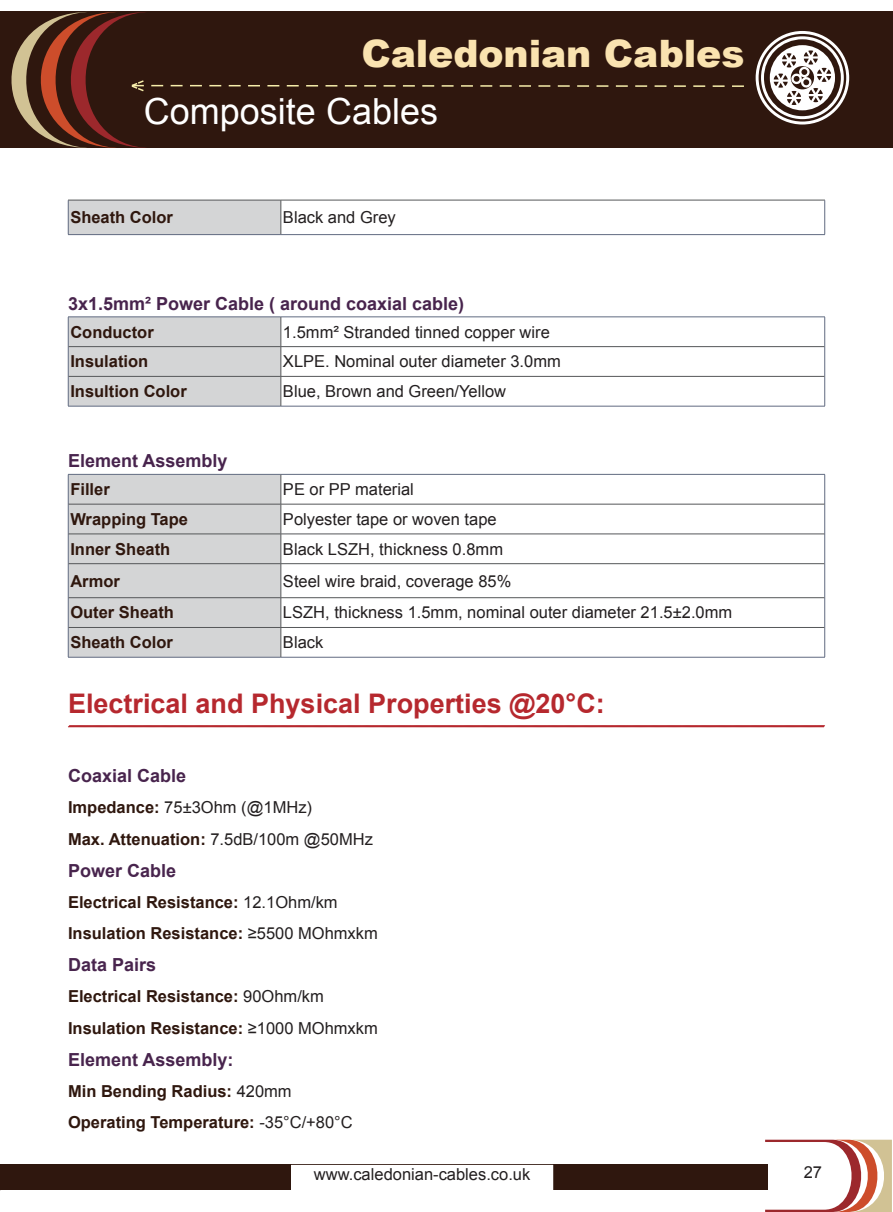
<style>
.page{position:relative;width:893px;height:1212px;background:#fff}
.page>*{position:absolute;margin:0;border:0;box-sizing:border-box;transform-origin:0 0}
.t1{font:900 37.8px "Arial";letter-spacing:-.005em;color:#fae3b0}
.t2{font:36px "Arial";color:#fff}
.t3{font:700 27px "Arial";color:#b6282e}
.t4{font:700 18px "Arial";color:#48244d}
.t5{font:16.5px/31.5px "Arial";color:#231f20}
.t6{font:700 16.5px/31.5px "Arial";color:#2f170e}
.s1{font-weight:700;color:#2f170e}
.s2{font-weight:400;color:#231f20}
</style>
<div class="page">
<svg style="left:765px;top:1140px;width:127px;height:72px"></svg>
<div style="left:0;top:12px;width:893px;height:136px;background:#2f170e"></div>
<svg style="left:756px;top:31px;width:93px;height:94px"></svg>
<svg style="left:11px;top:12px;width:733px;height:136px"></svg>
<div style="left:0;top:1164px;width:767px;height:26px;background:#2f170e"></div>
<div style="left:292px;top:1165px;width:261px;height:26px;background:#fff"></div>
<svg style="left:68px;top:725px;width:757px;height:3px;background:#ca6469"></svg>
<div style="left:68px;top:200px;width:213px;height:35px;background:#d4d5d6"></div>
<hr style="left:68px;top:200px;width:213px;height:1px;background:#555759">
<hr style="left:281px;top:200px;width:544px;height:1px;background:#555759">
<hr style="left:281px;top:200px;width:1px;height:34px;background:#555759">
<hr style="left:68px;top:200px;width:1px;height:34px;background:#616b81">
<hr style="left:824px;top:200px;width:1px;height:34px;background:#616b81">
<hr style="left:68px;top:234px;width:213px;height:1px;background:#616b81">
<hr style="left:281px;top:234px;width:544px;height:1px;background:#616b81">
<hr style="left:281px;top:317px;width:544px;height:1px;background:#616b81">
<hr style="left:824px;top:317px;width:1px;height:30px;background:#616b81">
<svg style="left:824px;top:347px;width:1px;height:29px"></svg>
<hr style="left:824px;top:376px;width:1px;height:30px;background:#616b81">
<hr style="left:68px;top:406px;width:213px;height:1px;background:#616b81">
<hr style="left:281px;top:406px;width:544px;height:1px;background:#616b81">
<hr style="left:281px;top:346px;width:543px;height:1px;background:#555759">
<hr style="left:281px;top:376px;width:543px;height:1px;background:#555759">
<svg style="left:68px;top:317px;width:214px;height:89px;background:#cecfd1"></svg>
<hr style="left:281px;top:474px;width:544px;height:1px;background:#616b81">
<svg style="left:824px;top:475px;width:1px;height:29px"></svg>
<hr style="left:824px;top:504px;width:1px;height:30px;background:#616b81">
<hr style="left:824px;top:534px;width:1px;height:30px;background:#616b81">
<hr style="left:824px;top:564px;width:1px;height:34px;background:#616b81">
<svg style="left:824px;top:598px;width:1px;height:29px"></svg>
<hr style="left:824px;top:627px;width:1px;height:30px;background:#616b81">
<hr style="left:68px;top:657px;width:213px;height:1px;background:#616b81">
<hr style="left:281px;top:657px;width:544px;height:1px;background:#616b81">
<hr style="left:281px;top:504px;width:543px;height:1px;background:#555759">
<hr style="left:281px;top:534px;width:543px;height:1px;background:#555759">
<hr style="left:281px;top:563px;width:543px;height:1px;background:#555759">
<hr style="left:281px;top:597px;width:543px;height:1px;background:#555759">
<hr style="left:281px;top:627px;width:543px;height:1px;background:#555759">
<svg style="left:68px;top:474px;width:214px;height:183px;background:#ced0d1"></svg>
<h1 class="t1" style="left:361px;top:26px;width:384px">Caledonian Cables</h1>
<h2 class="t2" style="left:144px;top:87px;width:296px">Composite Cables</h2>
<p class="t6" style="left:70px;top:202px;width:104px">Sheath Color</p>
<p class="t5" style="left:283px;top:202px;width:114px">Black and Grey</p>
<p class="t4" style="left:68px;top:291px;width:398px">3x1.5mm² Power Cable ( around coaxial cable)</p>
<p class="t6" style="left:70px;top:317px;width:85px">Conductor</p>
<p class="t5" style="left:283px;top:316px;width:268px">1.5mm² Stranded tinned copper wire</p>
<p class="t6" style="left:70px;top:346px;width:79px">Insulation</p>
<p class="t5" style="left:283px;top:346px;width:279px">XLPE. Nominal outer diameter 3.0mm</p>
<p class="t6" style="left:70px;top:376px;width:118px">Insultion Color</p>
<p class="t5" style="left:283px;top:376px;width:225px">Blue, Brown and Green/Yellow</p>
<p class="t4" style="left:68px;top:449px;width:161px">Element Assembly</p>
<p class="t6" style="left:70px;top:474px;width:41px">Filler</p>
<p class="t5" style="left:283px;top:474px;width:132px">PE or PP material</p>
<p class="t6" style="left:70px;top:504px;width:119px">Wrapping Tape</p>
<p class="t5" style="left:283px;top:503px;width:215px">Polyester tape or woven tape</p>
<p class="t6" style="left:70px;top:534px;width:101px">Inner Sheath</p>
<p class="t5" style="left:283px;top:533px;width:222px">Black LSZH, thickness 0.8mm</p>
<p class="t6" style="left:70px;top:565px;width:51px">Armor</p>
<p class="t5" style="left:283px;top:565px;width:230px">Steel wire braid, coverage 85%</p>
<p class="t6" style="left:70px;top:597px;width:105px">Outer Sheath</p>
<p class="t5" style="left:283px;top:597px;width:451px">LSZH, thickness 1.5mm, nominal outer diameter 21.5±2.0mm</p>
<p class="t6" style="left:70px;top:627px;width:104px">Sheath Color</p>
<p class="t5" style="left:283px;top:627px;width:42px">Black</p>
<h3 class="t3" style="left:68px;top:685px;width:538px">Electrical and Physical Properties @20°C:</h3>
<p class="t4" style="left:68px;top:764px;width:120px">Coaxial Cable</p>
<p class="t5" style="left:68px;top:792px;width:306px"><span class="s1">Impedance:</span> 75±3Ohm (@1MHz)<br><span class="s1">Max. Attenuation:</span> 7.5dB/100m @50MHz</p>
<p class="t4" style="left:68px;top:858px;width:110px">Power Cable</p>
<p class="t6" style="left:68px;top:887px;width:311px">Electrical Resistance: <span class="s2">12.1Ohm/km<br></span>Insulation Resistance: <span class="s2">≥5500 MOhmxkm</span></p>
<p class="t4" style="left:68px;top:953px;width:90px">Data Pairs</p>
<p class="t6" style="left:68px;top:981px;width:311px">Electrical Resistance: <span class="s2">90Ohm/km<br></span>Insulation Resistance: <span class="s2">≥1000 MOhmxkm</span></p>
<p class="t4" style="left:68px;top:1047px;width:167px">Element Assembly:</p>
<p class="t6" style="left:68px;top:1076px;width:286px">Min Bending Radius: <span class="s2">420mm<br></span>Operating Temperature: <span class="s2">-35°C/+80°C</span></p>
<p class="t5" style="left:314px;top:1158px;width:218px">www.caledonian-cables.co.uk</p>
<p class="t5" style="left:804px;top:1156px;width:20px">27</p>
</div>
